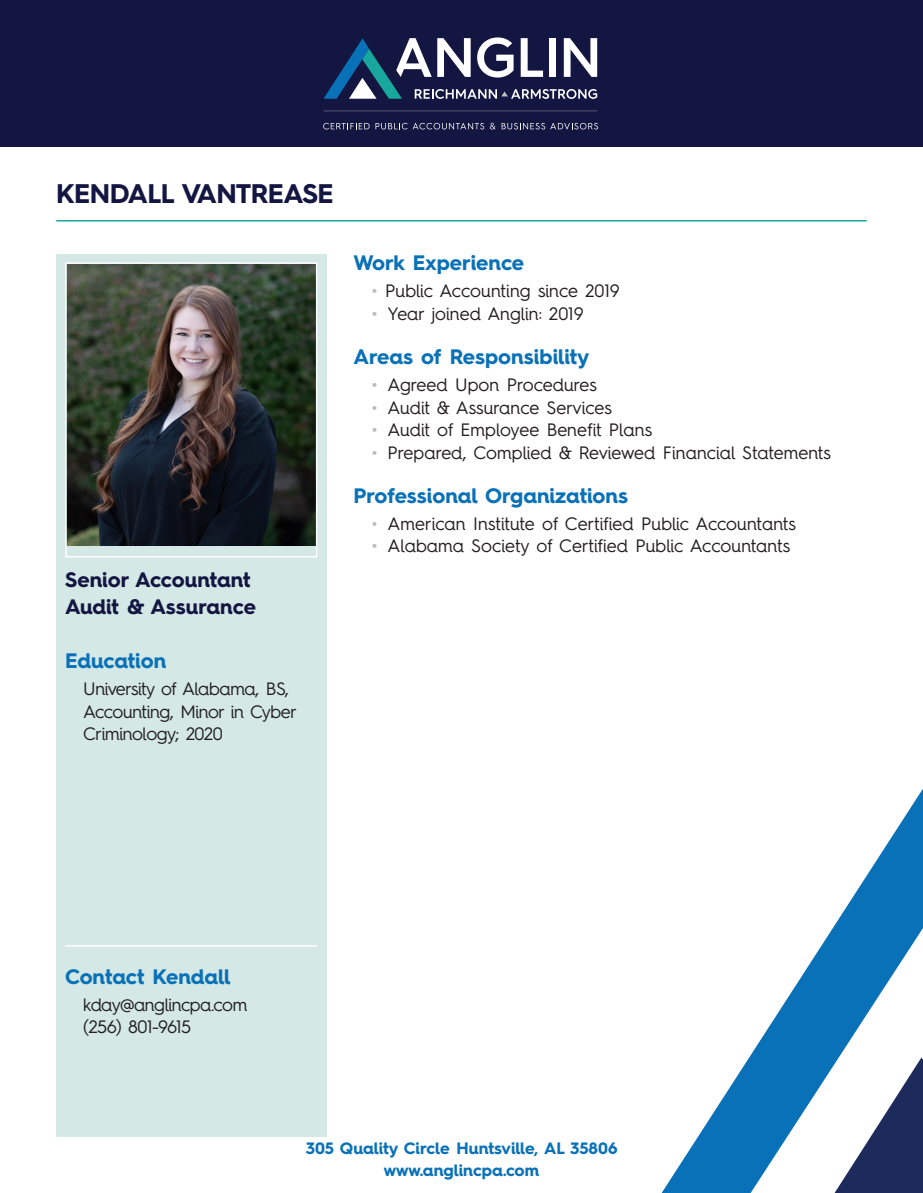
<style>
.page{position:relative;width:923px;height:1193px;background:#fff}
.page>*{position:absolute;margin:0;border:0;box-sizing:border-box;transform-origin:0 0}
.t1{font:700 27px "Hurme Geometric Sans 4";letter-spacing:-.02em;color:#141642}
.Bio_Header{font:700 21px "Hurme Geometric Sans 4";letter-spacing:-.005em;color:#0971b7}
.Bio_Header-2{font:700 21px "Hurme Geometric Sans 4";letter-spacing:-.005em;color:#141642}
.Body_Copy_12pt_Indent{font:18px/22.5px "Hurme Geometric Sans 4";letter-spacing:-.01em;color:#231f20}
.Bio_Header-3{font:700 16.5px/22.5px "Hurme Geometric Sans 4";color:#0971b7;text-align:center}
.s1{font-size:24px;color:#bdbaba}
</style>
<div class="page">
<div style="left:56px;top:254px;width:270px;height:882px;background:#d4e8e6"></div>
<div style="left:0;top:0;width:922px;height:146px;background:#141642"></div>
<svg style="left:662px;top:790px;width:260px;height:402px"></svg>
<svg style="left:834px;top:1057px;width:88px;height:135px"></svg>
<svg style="left:323px;top:123px;width:46px;height:6px"></svg>
<svg style="left:375px;top:123px;width:109px;height:6px"></svg>
<svg style="left:490px;top:123px;width:5px;height:6px"></svg>
<svg style="left:501px;top:123px;width:97px;height:6px"></svg>
<svg style="left:323px;top:37px;width:274px;height:62px"></svg>
<hr style="left:323px;top:111px;width:274px;height:1px;background:#bcbdc0">
<hr style="left:56px;top:220px;width:810px;height:1px;background:#19a79d">
<img style="left:68px;top:265px;width:246px;height:281px">
<div style="left:65px;top:262px;width:252px;height:295px;border:2px solid #fff"></div>
<hr style="left:65px;top:945px;width:252px;height:1px;background:#fff">
<p class="t1" style="left:56px;top:175px;width:279px">KENDALL VANTREASE</p>
<p class="Bio_Header-2" style="left:65px;top:565px;width:187px">Senior Accountant</p>
<p class="Bio_Header-2" style="left:65px;top:592px;width:192px">Audit &amp; Assurance</p>
<p class="Bio_Header" style="left:65px;top:646px;width:103px">Education</p>
<p class="Body_Copy_12pt_Indent" style="left:83px;top:677px;width:215px">University of Alabama, BS,<br>Accounting, Minor in Cyber<br>Criminology; 2020</p>
<p class="Bio_Header" style="left:353px;top:248px;width:172px">Work Experience</p>
<p class="Body_Copy_12pt_Indent" style="left:371px;top:279px;width:250px"><span class="s1">•</span> Public Accounting since 2019</p>
<p class="Body_Copy_12pt_Indent" style="left:371px;top:302px;width:214px"><span class="s1">•</span> Year joined Anglin: 2019</p>
<p class="Bio_Header" style="left:353px;top:342px;width:237px">Areas of Responsibility</p>
<p class="Body_Copy_12pt_Indent" style="left:371px;top:373px;width:227px"><span class="s1">•</span> Agreed Upon Procedures</p>
<p class="Body_Copy_12pt_Indent" style="left:371px;top:395px;width:242px"><span class="s1">•</span> Audit &amp; Assurance Services</p>
<p class="Body_Copy_12pt_Indent" style="left:371px;top:418px;width:282px"><span class="s1">•</span> Audit of Employee Benefit Plans</p>
<p class="Body_Copy_12pt_Indent" style="left:371px;top:440px;width:461px"><span class="s1">•</span> Prepared, Complied &amp; Reviewed Financial Statements</p>
<p class="Bio_Header" style="left:353px;top:480px;width:276px">Professional Organizations</p>
<p class="Body_Copy_12pt_Indent" style="left:371px;top:511px;width:426px"><span class="s1">•</span> American Institute of Certified Public Accountants</p>
<p class="Body_Copy_12pt_Indent" style="left:371px;top:534px;width:420px"><span class="s1">•</span> Alabama Society of Certified Public Accountants</p>
<p class="Bio_Header" style="left:65px;top:961px;width:167px">Contact Kendall</p>
<p class="Body_Copy_12pt_Indent" style="left:83px;top:992px;width:166px">kday@anglincpa.com (256) 801-9615</p>
<p class="Bio_Header-3" style="left:306px;top:1136px;width:313px">305 Quality Circle Huntsville, AL 35806 www.anglincpa.com</p>
</div>
